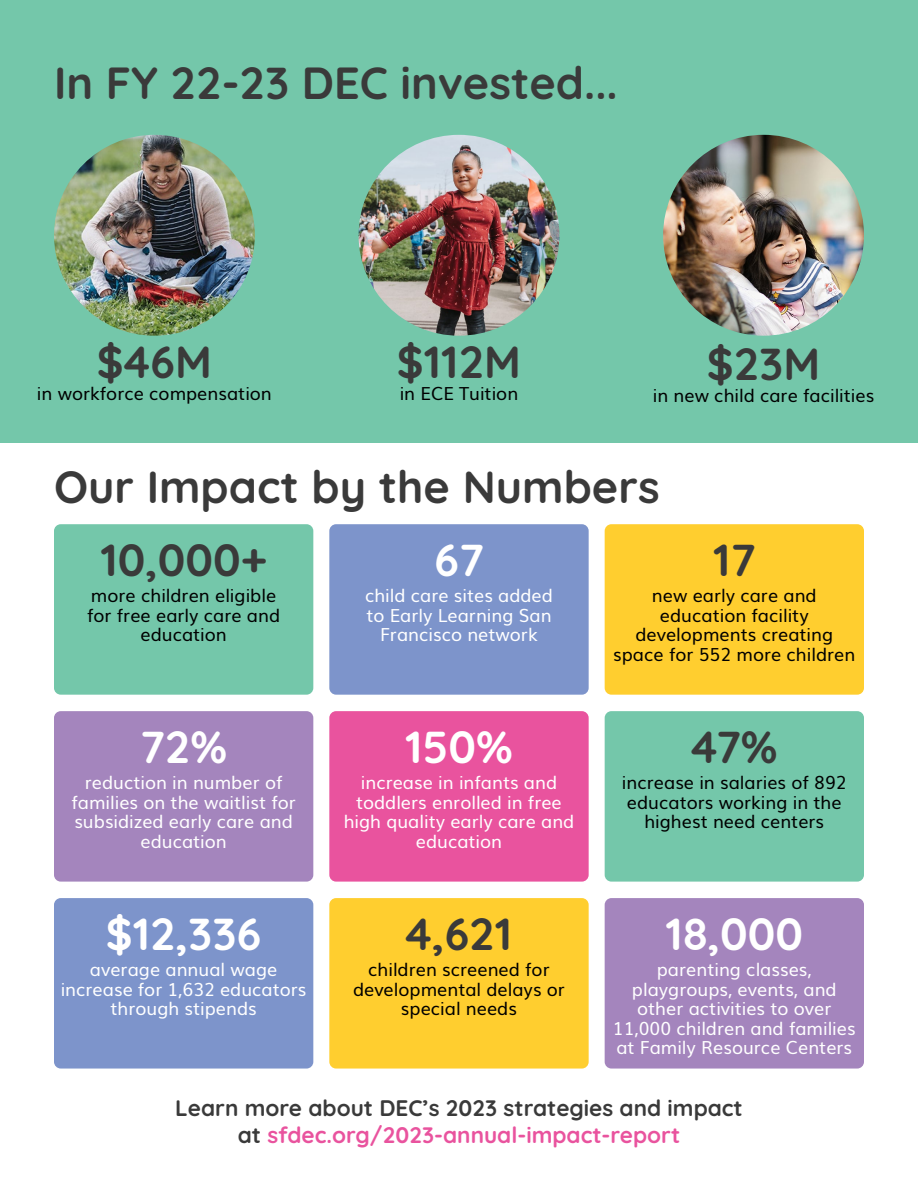
<style>
.page{position:relative;width:918px;height:1188px;background:#fff}
.page>*{position:absolute;margin:0;border:0;box-sizing:border-box;transform-origin:0 0}
.t1{font:300 45px "Quicksand";color:#3a3a3a}
.t2{font:300 45px "Quicksand";color:#fff}
.t3{font:300 22.5px/27px "Quicksand";color:#3a3a3a;text-align:center}
.t4{font:18px/19.5px "Muli";color:#fff;text-align:center}
.t5{font:18px/19.5px "Muli";color:#000;text-align:center}
.s1{color:#e9539e}
</style>
<div class="page">
<div style="left:0;top:0;width:918px;height:442px;background:#74c7aa"></div>
<img style="left:54px;top:135px;width:201px;height:201px;border-radius:100px">
<img style="left:359px;top:135px;width:200px;height:201px;border-radius:100px">
<img style="left:663px;top:135px;width:201px;height:201px;border-radius:100px">
<div style="left:54px;top:524px;width:259px;height:171px;background:#74c7aa;border-radius:7px"></div>
<div style="left:54px;top:711px;width:259px;height:171px;background:#a485bd;border-radius:7px"></div>
<div style="left:54px;top:898px;width:259px;height:171px;background:#7d94cb;border-radius:7px"></div>
<div style="left:329px;top:524px;width:260px;height:171px;background:#7d94cb;border-radius:7px"></div>
<div style="left:329px;top:711px;width:260px;height:171px;background:#e9539e;border-radius:7px"></div>
<div style="left:329px;top:898px;width:260px;height:171px;background:#ffce2f;border-radius:7px"></div>
<div style="left:605px;top:524px;width:259px;height:171px;background:#ffce2f;border-radius:7px"></div>
<div style="left:605px;top:711px;width:259px;height:171px;background:#74c7aa;border-radius:7px"></div>
<div style="left:605px;top:898px;width:259px;height:171px;background:#a485bd;border-radius:7px"></div>
<h1 class="t1" style="left:54px;top:48px;width:565px">In FY 22-23 DEC invested...</h1>
<h1 class="t1" style="left:97px;top:327px;width:117px">$46M</h1>
<p class="t5" style="left:37px;top:382px;width:236px">in workforce compensation</p>
<h1 class="t1" style="left:397px;top:327px;width:126px">$112M</h1>
<p class="t5" style="left:400px;top:382px;width:120px">in ECE Tuition</p>
<h1 class="t1" style="left:707px;top:329px;width:115px">$23M</h1>
<p class="t5" style="left:653px;top:384px;width:223px">in new child care facilities</p>
<h1 class="t1" style="left:54px;top:453px;width:607px">Our Impact by the Numbers</h1>
<h1 class="t1" style="left:100px;top:525px;width:168px">10,000+</h1>
<p class="t5" style="left:87px;top:585px;width:194px">more children eligible for free early care and education</p>
<h1 class="t2" style="left:140px;top:712px;width:89px">72%</h1>
<p class="t4" style="left:71px;top:772px;width:226px">reduction in number of families on the waitlist for subsidized early care and education</p>
<h1 class="t2" style="left:106px;top:899px;width:157px">$12,336</h1>
<p class="t4" style="left:61px;top:958px;width:247px">average annual wage increase for 1,632 educators through stipends</p>
<h1 class="t2" style="left:434px;top:525px;width:51px">67</h1>
<p class="t4" style="left:365px;top:585px;width:189px">child care sites added to Early Learning San<br>Francisco network</p>
<h1 class="t2" style="left:405px;top:712px;width:109px">150%</h1>
<p class="t4" style="left:344px;top:772px;width:232px">increase in infants and toddlers enrolled in free high quality early care and education</p>
<h1 class="t1" style="left:406px;top:899px;width:108px">4,621</h1>
<p class="t5" style="left:353px;top:958px;width:213px">children screened for developmental delays or special needs</p>
<h1 class="t1" style="left:713px;top:525px;width:44px">17</h1>
<p class="t5" style="left:613px;top:585px;width:244px">new early care and education facility developments creating space for 552 more children</p>
<h1 class="t1" style="left:691px;top:712px;width:88px">47%</h1>
<p class="t5" style="left:622px;top:772px;width:226px">increase in salaries of 892 educators working in the highest need centers</p>
<h1 class="t2" style="left:666px;top:899px;width:139px">18,000</h1>
<p class="t4" style="left:613px;top:958px;width:244px">parenting classes, playgroups, events, and other activities to over<br>11,000 children and families at Family Resource Centers</p>
<p class="t3" style="left:175px;top:1092px;width:569px">Learn more about DEC’s 2023 strategies and impact at <span class="s1">sfdec.org/2023-annual-impact-report</span></p>
</div>
